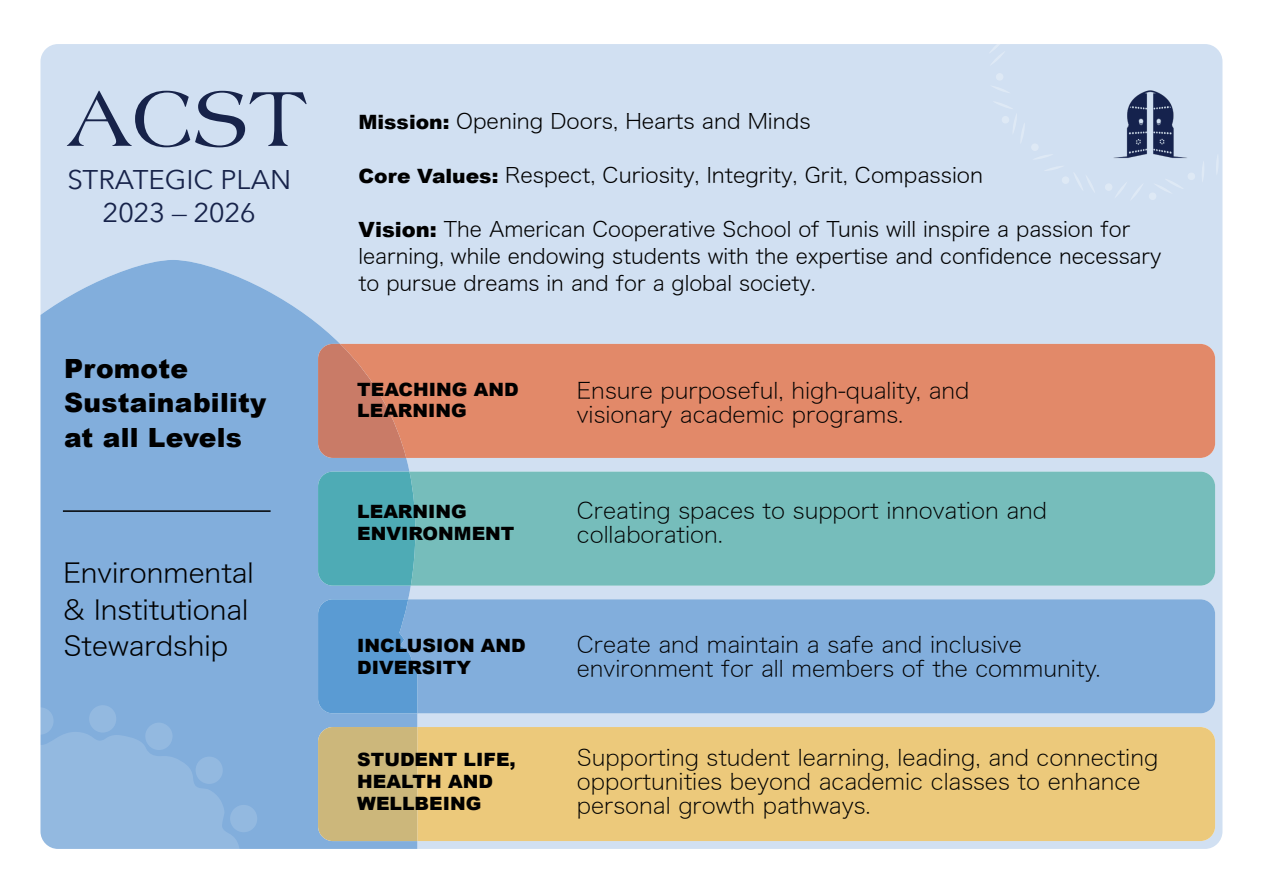
<style>
.page{position:relative;width:1263px;height:893px;background:#fff}
.page>*{position:absolute;margin:0;border:0;box-sizing:border-box;transform-origin:0 0}
.t1{font:82.5px "Americana BT";color:#17234a}
.t2{font:27px "Hiragino Sans W2";color:#000}
.t3{font:27px "Avenir Next";color:#17234a}
.t4{font:27px "Avenir Next";letter-spacing:-.02em;color:#17234a}
.t5{font:900 26.4px "Arial";letter-spacing:.01em;color:#000}
.t6{font:22.5px/24px "Hiragino Sans W1";color:#000}
.t7{font:21px/27px "Hiragino Sans W2";color:#000}
.t8{font:900 18.3px/22px "Arial";color:#000}
.s1{font-family:"Arial";font-weight:900;font-size:19.8px}
.s2{font-family:"Arial";font-weight:900}
</style>
<div class="page">
<div style="left:40px;top:44px;width:1182px;height:805px;background:#d1e0f2"></div>
<svg style="left:40px;top:260px;width:377px;height:589px;background:#8ab3de"></svg>
<div style="left:406px;top:344px;width:809px;height:114px;background:#e28969"></div>
<svg style="left:318px;top:344px;width:88px;height:114px;background:#cf8069"></svg>
<div style="left:418px;top:472px;width:797px;height:114px;background:#76bdbb"></div>
<svg style="left:318px;top:472px;width:100px;height:114px;background:#50acb5"></svg>
<div style="left:417px;top:599px;width:798px;height:114px;background:#82aedc"></div>
<svg style="left:318px;top:599px;width:99px;height:114px;background:#5d9cd3"></svg>
<div style="left:417px;top:727px;width:798px;height:114px;background:#ecc97b"></div>
<div style="left:318px;top:727px;width:99px;height:114px;background:#ccb77b"></div>
<img style="left:1082px;top:73px;width:138px;height:108px">
<hr style="left:63px;top:510px;width:208px;height:2px;background:#000">
<svg style="left:40px;top:705px;width:231px;height:144px;background:#8db5de"></svg>
<svg style="left:990px;top:73px;width:21px;height:20px"></svg>
<svg style="left:988px;top:44px;width:25px;height:22px"></svg>
<svg style="left:1105px;top:173px;width:90px;height:28px;background:#d2e0f2"></svg>
<svg style="left:1043px;top:166px;width:52px;height:28px"></svg>
<svg style="left:993px;top:101px;width:21px;height:8px"></svg>
<svg style="left:1201px;top:160px;width:4px;height:23px"></svg>
<svg style="left:1215px;top:153px;width:4px;height:23px"></svg>
<svg style="left:1002px;top:113px;width:52px;height:47px;background:#d2e0f2"></svg>
<p class="t1" style="left:67px;top:70px;width:241px">ACST</p>
<p class="t3" style="left:67px;top:157px;width:225px">STRATEGIC PLAN</p>
<p class="t4" style="left:103px;top:190px;width:155px">2023 — 2026</p>
<p class="t5" style="left:64px;top:349px;width:126px">Promote</p>
<p class="t5" style="left:64px;top:384px;width:204px">Sustainability</p>
<p class="t5" style="left:64px;top:418px;width:179px">at all Levels</p>
<p class="t2" style="left:63px;top:549px;width:192px">Environmental</p>
<p class="t2" style="left:63px;top:586px;width:186px">&amp; Institutional</p>
<p class="t2" style="left:63px;top:622px;width:166px">Stewardship</p>
<p class="t7" style="left:358px;top:106px;width:454px"><span class="s1">Mission:</span> Opening Doors, Hearts and Minds</p>
<p class="t7" style="left:358px;top:160px;width:626px"><span class="s1">Core Values:</span> Respect, Curiosity, Integrity, Grit, Compassion</p>
<p class="t7" style="left:358px;top:214px;width:804px"><span class="s2">Vision:</span> The American Cooperative School of Tunis will inspire a passion for learning, while endowing students with the expertise and confidence necessary</p>
<p class="t7" style="left:358px;top:268px;width:459px">to pursue dreams in and for a global society.</p>
<p class="t8" style="left:357px;top:377px;width:163px">TEACHING AND</p>
<p class="t8" style="left:357px;top:399px;width:111px">LEARNING</p>
<p class="t8" style="left:357px;top:500px;width:111px">LEARNING</p>
<p class="t8" style="left:357px;top:522px;width:159px">ENVIRONMENT</p>
<p class="t8" style="left:357px;top:634px;width:170px">INCLUSION AND</p>
<p class="t8" style="left:357px;top:656px;width:115px">DIVERSITY</p>
<p class="t8" style="left:357px;top:748px;width:160px">STUDENT LIFE,<br>HEALTH AND</p>
<p class="t8" style="left:357px;top:792px;width:126px">WELLBEING</p>
<p class="t6" style="left:577px;top:377px;width:394px">Ensure purposeful, high-quality, and</p>
<p class="t6" style="left:577px;top:401px;width:328px">visionary academic programs.</p>
<p class="t6" style="left:577px;top:497px;width:472px">Creating spaces to support innovation and collaboration.</p>
<p class="t6" style="left:577px;top:630px;width:447px">Create and maintain a safe and inclusive</p>
<p class="t6" style="left:577px;top:654px;width:525px">environment for all members of the community.</p>
<p class="t6" style="left:577px;top:744px;width:583px">Supporting student learning, leading, and connecting opportunities beyond academic classes to enhance personal growth pathways.</p>
</div>
